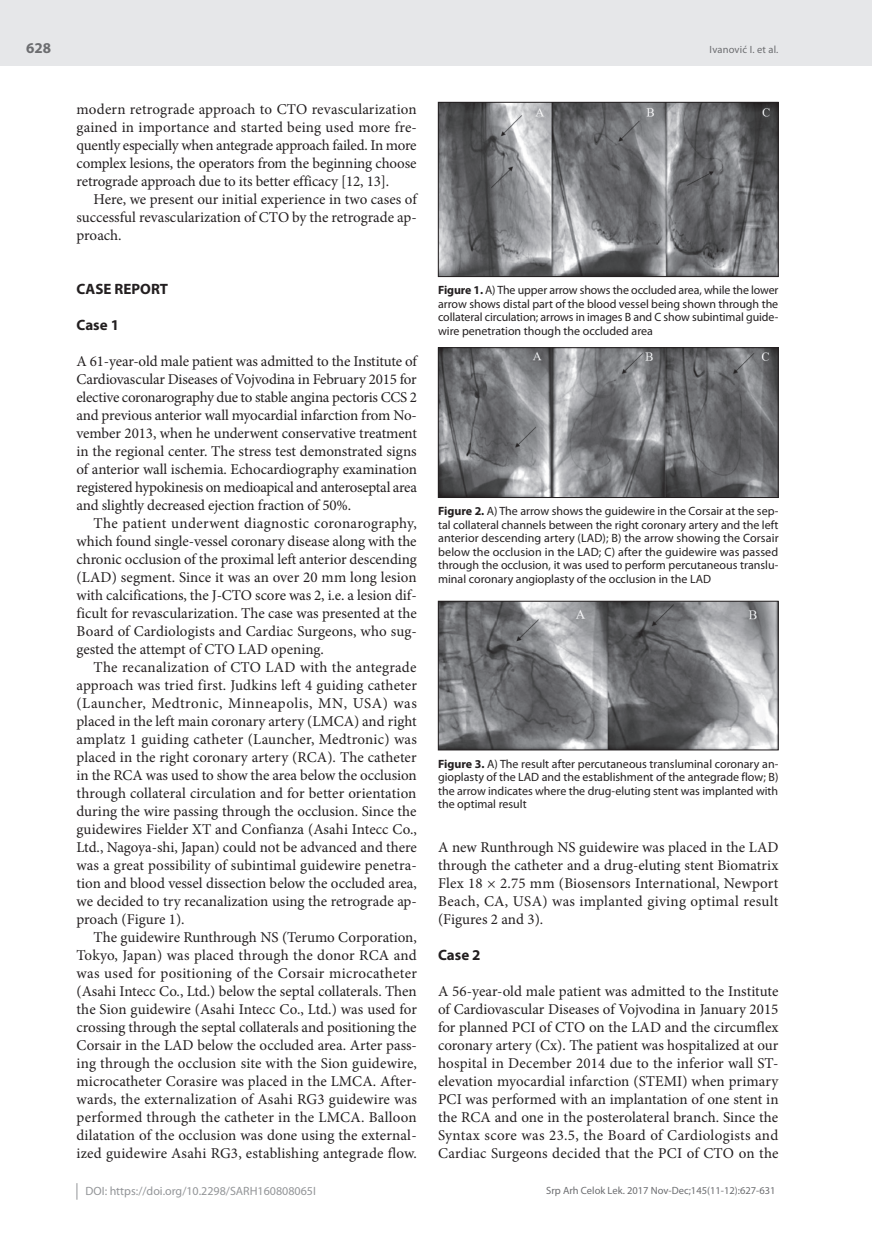
<style>
.page{position:relative;width:872px;height:1234px;background:#fff}
.page>*{position:absolute;margin:0;border:0;box-sizing:border-box;transform-origin:0 0}
.t1{font:15px/18px "Minion Pro";color:#231f20;text-align:justify}
.t2{font:700 15px "Myriad Pro";color:#231f20}
.t3{font:700 15px "Myriad Pro";color:#6c6d70}
.t4{font:12px/13.5px "Myriad Pro";color:#231f20;text-align:justify}
.t5{font:12px "Myriad Pro";color:#939598}
.t6{font:10.5px "Myriad Pro";color:#6c6d70}
.s1{font-weight:700}
</style>
<div class="page">
<div style="left:0;top:0;width:872px;height:66px;background:#e6e7e9"></div>
<svg style="left:77px;top:1183px;width:1px;height:16px"></svg>
<img style="left:440px;top:104px;width:336px;height:171px">
<div style="left:438px;top:102px;width:340px;height:175px;border:1px solid #231f20"></div>
<img style="left:440px;top:349px;width:336px;height:146px">
<div style="left:438px;top:347px;width:340px;height:150px;border:1px solid #231f20"></div>
<img style="left:440px;top:603px;width:336px;height:145px">
<div style="left:438px;top:601px;width:340px;height:149px;border:1px solid #231f20"></div>
<p class="t3" style="left:26px;top:38px;width:26px">628</p>
<p class="t1" style="left:77px;top:100px;width:342px">modern retrograde approach to CTO revascularization gained in importance and started being used more fre&shy;quently especially when antegrade approach failed. In more complex lesions, the operators from the beginning choose retrograde approach due to its better efficacy [12, 13].</p>
<p class="t1" style="left:77px;top:190px;width:342px;text-indent:17px">Here, we present our initial experience in two cases of successful revascularization of CTO by the retrograde ap&shy;proach.</p>
<p class="t2" style="left:77px;top:279px;width:93px">CASE REPORT</p>
<p class="t2" style="left:77px;top:315px;width:44px">Case 1</p>
<p class="t1" style="left:77px;top:352px;width:342px">A 61-year-old male patient was admitted to the Institute of Cardiovascular Diseases of Vojvodina in February 2015 for elective coronarography due to stable angina pectoris CCS 2 and previous anterior wall myocardial infarction from No&shy;vember 2013, when he underwent conservative treatment in the regional center. The stress test demonstrated signs of anterior wall ischemia. Echocardiography examination registered hypokinesis on medioapical and anteroseptal area and slightly decreased ejection fraction of 50%.</p>
<p class="t1" style="left:77px;top:514px;width:342px;text-indent:17px">The patient underwent diagnostic coronarography, which found single-vessel coronary disease along with the chronic occlusion of the proximal left anterior descending (LAD) segment. Since it was an over 20 mm long lesion with calcifications, the J-CTO score was 2, i.e. a lesion dif&shy;ficult for revascularization. The case was presented at the Board of Cardiologists and Cardiac Surgeons, who sug&shy;gested the attempt of CTO LAD opening.</p>
<p class="t1" style="left:77px;top:658px;width:342px;text-indent:17px">The recanalization of CTO LAD with the antegrade approach was tried first. Judkins left 4 guiding catheter (Launcher, Medtronic, Minneapolis, MN, USA) was placed in the left main coronary artery (LMCA) and right amplatz 1 guiding catheter (Launcher, Medtronic) was placed in the right coronary artery (RCA). The catheter in the RCA was used to show the area below the occlusion through collateral circulation and for better orientation during the wire passing through the occlusion. Since the guidewires Fielder XT and Confianza (Asahi Intecc Co., Ltd., Nagoya-shi, Japan) could not be advanced and there was a great possibility of subintimal guidewire penetra&shy;tion and blood vessel dissection below the occluded area, we decided to try recanalization using the retrograde ap&shy;proach (Figure 1).</p>
<p class="t1" style="left:77px;top:928px;width:342px;text-indent:17px">The guidewire Runthrough NS (Terumo Corporation, Tokyo, Japan) was placed through the donor RCA and was used for positioning of the Corsair microcatheter (Asahi Intecc Co., Ltd.) below the septal collaterals. Then the Sion guidewire (Asahi Intecc Co., Ltd.) was used for crossing through the septal collaterals and positioning the Corsair in the LAD below the occluded area. Arter pass&shy;ing through the occlusion site with the Sion guidewire, microcatheter Corasire was placed in the LMCA. After&shy;wards, the externalization of Asahi RG3 guidewire was performed through the catheter in the LMCA. Balloon dilatation of the occlusion was done using the external&shy;ized guidewire Asahi RG3, establishing antegrade flow.</p>
<p class="t5" style="left:86px;top:1183px;width:232px">DOI: https://doi.org/10.2298/SARH160808065I</p>
<p class="t6" style="left:709px;top:43px;width:70px">Ivanović I. et al.</p>
<p class="t4" style="left:438px;top:283px;width:342px"><span class="s1">Figure 1.</span> A) The upper arrow shows the occluded area, while the lower arrow shows distal part of the blood vessel being shown through the collateral circulation; arrows in images B and C show subintimal guide&shy;wire penetration though the occluded area</p>
<p class="t4" style="left:438px;top:504px;width:342px"><span class="s1">Figure 2.</span> A) The arrow shows the guidewire in the Corsair at the sep&shy;tal collateral channels between the right coronary artery and the left anterior descending artery (LAD); B) the arrow showing the Corsair below the occlusion in the LAD; C) after the guidewire was passed through the occlusion, it was used to perform percutaneous translu&shy;minal coronary angioplasty of the occlusion in the LAD</p>
<p class="t4" style="left:438px;top:756px;width:342px"><span class="s1">Figure 3.</span> A) The result after percutaneous transluminal coronary an&shy;gioplasty of the LAD and the establishment of the antegrade flow; B) the arrow indicates where the drug-eluting stent was implanted with the optimal result</p>
<p class="t1" style="left:438px;top:838px;width:342px">A new Runthrough NS guidewire was placed in the LAD through the catheter and a drug-eluting stent Biomatrix Flex 18 × 2.75 mm (Biosensors International, Newport Beach, CA, USA) was implanted giving optimal result (Figures 2 and 3).</p>
<p class="t2" style="left:438px;top:945px;width:44px">Case 2</p>
<p class="t1" style="left:438px;top:982px;width:342px">A 56-year-old male patient was admitted to the Institute of Cardiovascular Diseases of Vojvodina in January 2015 for planned PCI of CTO on the LAD and the circumflex coronary artery (Cx). The patient was hospitalized at our hospital in December 2014 due to the inferior wall ST&shy;elevation myocardial infarction (STEMI) when primary PCI was performed with an implantation of one stent in the RCA and one in the posterolateral branch. Since the Syntax score was 23.5, the Board of Cardiologists and Cardiac Surgeons decided that the PCI of CTO on the</p>
<p class="t6" style="left:546px;top:1184px;width:231px">Srp Arh Celok Lek. 2017 Nov-Dec;145(11-12):627-631</p>
</div>
